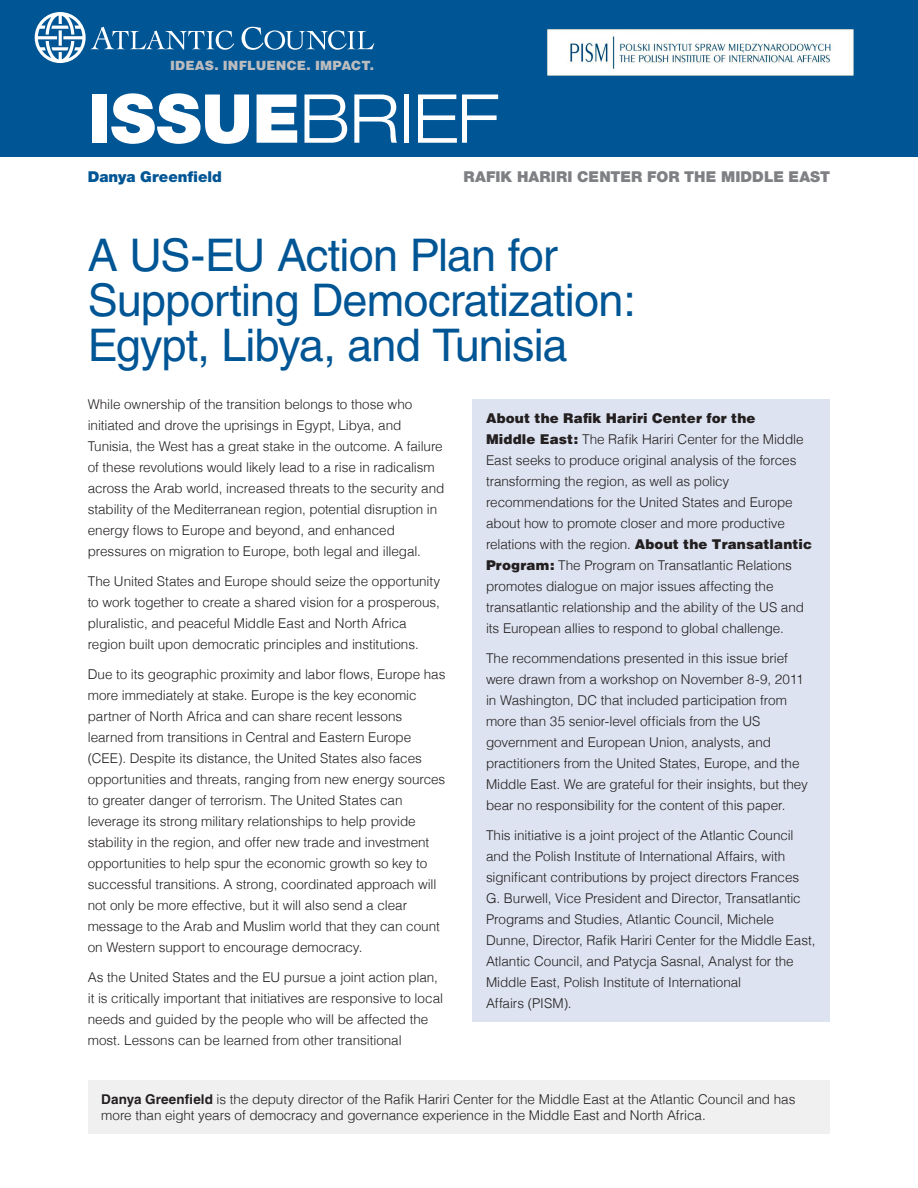
<style>
.page{position:relative;width:918px;height:1188px;background:#fff}
.page>*{position:absolute;margin:0;border:0;box-sizing:border-box;transform-origin:0 0}
.t1{font:900 67.5px "Helvetica Neue";color:#fff}
.t2{font:45px/45px "Helvetica";letter-spacing:-.02em;color:#005595}
.t3{font:900 15px "Helvetica Neue";letter-spacing:.005em;color:#7e8083}
.t4{font:900 15px "Helvetica Neue";letter-spacing:.005em;color:#005595}
.t5{font:300 13.5px/21px "Helvetica";letter-spacing:-.005em;color:#231f20}
.t6{font:900 12.75px "Helvetica";letter-spacing:.015em;color:#bbbcbf}
.s1{font-weight:300;font-stretch:expanded}
.s2{font-weight:900}
.s3{font-weight:700}
</style>
<div class="page">
<div style="left:0;top:0;width:918px;height:157px;background:#005595"></div>
<svg style="left:35px;top:12px;width:199px;height:51px"></svg>
<svg style="left:242px;top:27px;width:132px;height:23px"></svg>
<div style="left:88px;top:1080px;width:742px;height:54px;background:#f0f0f1"></div>
<img style="left:547px;top:30px;width:307px;height:45px">
<div style="left:472px;top:399px;width:358px;height:623px;background:#dde3f0"></div>
<p class="t6" style="left:170px;top:57px;width:205px">IDEAS. INFLUENCE. IMPACT.</p>
<h1 class="t1" style="left:88px;top:78px;width:413px">ISSUE<span class="s1">Brief</span></h1>
<p class="t4" style="left:88px;top:167px;width:136px">DANYA GREENFIELD</p>
<p class="t3" style="left:463px;top:167px;width:85px">RAFIK HARIRI</p>
<p class="t3" style="left:577px;top:167px;width:169px">CENTER FOR THE MIDD</p>
<p class="t3" style="left:764px;top:167px;width:68px">LE EAST</p>
<h2 class="t2" style="left:88px;top:233px;width:550px">A US-EU Action Plan for<br>Supporting Democratization:<br>Egypt, Libya, and Tunisia</h2>
<p class="t5" style="left:88px;top:393px;width:358px">While ownership of the transition belongs to those who initiated and drove the uprisings in Egypt, Libya, and Tunisia, the West has a great stake in the outcome. A failure of these revolutions would likely lead to a rise in radicalism across the Arab world, increased threats to the security and stability of the Mediterranean region, potential disruption in energy flows to Europe and beyond, and enhanced pressures on migration to Europe, both legal and illegal.</p>
<p class="t5" style="left:88px;top:570px;width:354px">The United States and Europe should seize the opportunity to work together to create a shared vision for a prosperous, pluralistic, and peaceful Middle East and North Africa region built upon democratic principles and institutions.</p>
<p class="t5" style="left:88px;top:663px;width:359px">Due to its geographic proximity and labor flows, Europe has more immediately at stake. Europe is the key economic partner of North Africa and can share recent lessons learned from transitions in Central and Eastern Europe (CEE). Despite its distance, the United States also faces opportunities and threats, ranging from new energy sources to greater danger of terrorism. The United States can leverage its strong military relationships to help provide stability in the region, and offer new trade and investment opportunities to help spur the economic growth so key to successful transitions. A strong, coordinated approach will not only be more effective, but it will also send a clear message to the Arab and Muslim world that they can count on Western support to encourage democracy.</p>
<p class="t5" style="left:88px;top:966px;width:357px">As the United States and the EU pursue a joint action plan, it is critically important that initiatives are responsive to local needs and guided by the people who will be affected the most. Lessons can be learned from other transitional</p>
<p class="t5" style="left:486px;top:408px;width:328px"><span class="s2">About the Rafik Hariri Center for the<br>Middle East:</span> The Rafik Hariri Center for the Middle East seeks to produce original analysis of the forces transforming the region, as well as policy recommendations for the United States and Europe about how to promote closer and more productive relations with the region. <span class="s2">About the Transatlantic Program:</span> The Program on Transatlantic Relations promotes dialogue on major issues affecting the transatlantic relationship and the ability of the US and its European allies to respond to global challenge.</p>
<p class="t5" style="left:486px;top:648px;width:324px">The recommendations presented in this issue brief were drawn from a workshop on November 8-9, 2011 in Washington, DC that included participation from more than 35 senior-level officials from the US government and European Union, analysts, and practitioners from the United States, Europe, and the Middle East. We are grateful for their insights, but they bear no responsibility for the content of this paper.</p>
<p class="t5" style="left:486px;top:825px;width:331px">This initiative is a joint project of the Atlantic Council and the Polish Institute of International Affairs, with significant contributions by project directors Frances G. Burwell, Vice President and Director, Transatlantic Programs and Studies, Atlantic Council, Michele Dunne, Director, Rafik Hariri Center for the Middle East, Atlantic Council, and Patycja Sasnal, Analyst for the Middle East, Polish Institute of International<br>Affairs (PISM).</p>
<p class="t5" style="left:101px;top:1091px;width:696px;line-height:16.5px"><span class="s3">Danya Greenfield</span> is the deputy director of the Rafik Hariri Center for the Middle East at the Atlantic Council and has more than eight years of democracy and governance experience in the Middle East and North Africa.</p>
</div>
